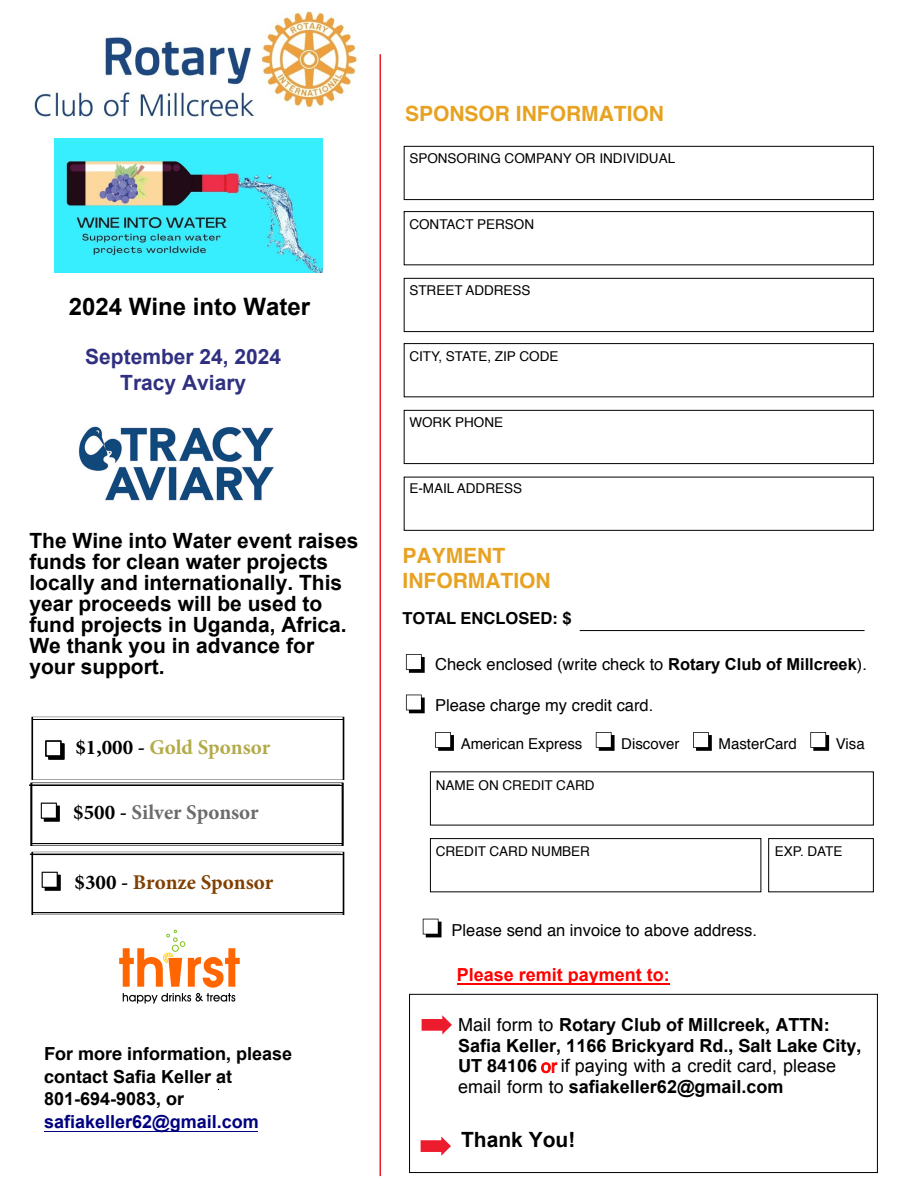
<style>
.page{position:relative;width:918px;height:1188px;background:#fff}
.page>*{position:absolute;margin:0;border:0;box-sizing:border-box;transform-origin:0 0}
.t1{font:700 24px "Arial";color:#000}
.t2{font:700 21px/21px "Arial";color:#000}
.t3{font:700 21px/25.2px "Helvetica";color:#e7a221}
.t4{font:700 21px/25.2px "Arial";color:#303081;text-align:center}
.t5{font:700 21px "Minion Pro";color:#b3ab4a}
.t6{font:700 21px "Minion Pro";color:#804000}
.t7{font:700 21px "Minion Pro";color:#6b6b6b}
.t8{font:700 18px/20.7px "Arial";color:#000}
.t9{font:700 18px "Helvetica";color:#000}
.t10{font:700 18px "Arial";color:#f00}
.t11{font:16.5px "Helvetica";color:#000}
.t12{font:700 16.5px "Helvetica";color:#000}
.t13{font:15px "Helvetica";color:#000}
.t14{font:13.5px "Helvetica";color:#000}
.s1{color:#000}
.s2{font-family:"Arial"}
.s3{font-family:"Helvetica"}
.s4{color:#000080}
.s5{font-family:"Arial";font-weight:700}
.s6{font-family:"Helvetica";font-weight:400}
.s7{font-family:"Helvetica";font-weight:400;color:#f00}
.s8{font-weight:400}
</style>
<div class="page">
<div style="left:409px;top:994px;width:469px;height:179px;border:1px solid #000"></div>
<hr style="left:32px;top:719px;width:311px;height:1px;background:#000">
<div style="left:404px;top:146px;width:470px;height:54px;border:1px solid #000"></div>
<div style="left:404px;top:211px;width:470px;height:54px;border:1px solid #000"></div>
<div style="left:404px;top:278px;width:470px;height:54px;border:1px solid #000"></div>
<div style="left:404px;top:343px;width:470px;height:54px;border:1px solid #000"></div>
<div style="left:404px;top:410px;width:470px;height:54px;border:1px solid #000"></div>
<div style="left:404px;top:477px;width:470px;height:54px;border:1px solid #000"></div>
<div style="left:430px;top:838px;width:331px;height:54px;border:1px solid #000"></div>
<div style="left:768px;top:838px;width:106px;height:54px;border:1px solid #000"></div>
<svg style="left:406px;top:654px;width:19px;height:19px"></svg>
<svg style="left:406px;top:695px;width:19px;height:18px"></svg>
<svg style="left:435px;top:732px;width:19px;height:19px"></svg>
<svg style="left:596px;top:732px;width:19px;height:19px"></svg>
<svg style="left:693px;top:732px;width:19px;height:19px"></svg>
<svg style="left:810px;top:732px;width:19px;height:19px"></svg>
<svg style="left:423px;top:919px;width:19px;height:18px"></svg>
<svg style="left:422px;top:1015px;width:30px;height:20px"></svg>
<hr style="left:580px;top:630px;width:285px;height:1px;background:#000">
<hr style="left:379px;top:54px;width:2px;height:1122px;background:#ed1c2c">
<hr style="left:457px;top:983px;width:212px;height:2px;background:#f00">
<hr style="left:29px;top:785px;width:311px;height:1px;background:#000">
<svg style="left:41px;top:803px;width:19px;height:19px"></svg>
<hr style="left:31px;top:785px;width:311px;height:1px;background:#000">
<hr style="left:31px;top:843px;width:311px;height:1px;background:#000">
<hr style="left:30px;top:854px;width:311px;height:1px;background:#000">
<svg style="left:42px;top:872px;width:19px;height:19px"></svg>
<hr style="left:32px;top:854px;width:311px;height:1px;background:#000">
<hr style="left:32px;top:912px;width:311px;height:1px;background:#000">
<svg style="left:421px;top:1136px;width:30px;height:20px"></svg>
<svg style="left:46px;top:741px;width:18px;height:18px"></svg>
<img style="left:54px;top:138px;width:269px;height:134px">
<img style="left:34px;top:12px;width:324px;height:105px">
<hr style="left:45px;top:1131px;width:213px;height:1px;background:#000080">
<img style="left:78px;top:426px;width:196px;height:75px">
<img style="left:119px;top:929px;width:121px;height:75px">
<h1 class="t1" style="left:69px;top:289px;width:243px">2024 Wine into Water</h1>
<p class="t4" style="left:85px;top:345px;width:198px">September 24, 2024<br>Tracy Aviary</p>
<p class="t2" style="left:29px;top:530px;width:331px">The Wine into Water event raises funds for clean water projects locally and internationally. This year proceeds will be used to fund projects in Uganda, Africa.<br>We thank you in advance for your support.</p>
<p class="t5" style="left:75px;top:734px;width:196px"><span class="s1">$1,000 -</span> Gold Sponsor</p>
<p class="t7" style="left:73px;top:800px;width:187px"><span class="s1">$500 -</span> Silver Sponsor</p>
<p class="t6" style="left:75px;top:869px;width:200px"><span class="s1">$300 -</span> Bronze Sponsor</p>
<p class="t9" style="left:44px;top:1039px;width:249px">For more information, <span class="s2">please</span></p>
<p class="t8" style="left:44px;top:1065px;width:216px;line-height:23px"><span class="s3">contact</span> Safia Keller <span class="s3">at<br></span>801-694-9083<span class="s3">, or </span><span class="s4">safiakeller62@gmail.com</span></p>
<p class="t3" style="left:405px;top:101px;width:261px">SPONSOR INFORMATION</p>
<p class="t14" style="left:409px;top:148px;width:267px">SPONSORING COMPANY OR INDIVIDUAL</p>
<p class="t14" style="left:409px;top:214px;width:126px">CONTACT PERSON</p>
<p class="t14" style="left:409px;top:280px;width:123px">STREET ADDRESS</p>
<p class="t14" style="left:409px;top:346px;width:151px">CITY, STATE, ZIP CODE</p>
<p class="t14" style="left:409px;top:412px;width:95px">WORK PHONE</p>
<p class="t14" style="left:409px;top:478px;width:114px">E-MAIL ADDRESS</p>
<p class="t3" style="left:403px;top:543px;width:150px">PAYMENT<br>INFORMATION</p>
<p class="t12" style="left:403px;top:605px;width:170px">TOTAL <span class="s2">E</span>NCLOS<span class="s2">E</span>D: $</p>
<p class="t11" style="left:435px;top:652px;width:433px">Check enclosed (write check to <span class="s5">Rotary Club of Millcreek</span>).</p>
<p class="t11" style="left:435px;top:692px;width:220px">Please charge my credit card.</p>
<p class="t13" style="left:461px;top:732px;width:123px">American Express</p>
<p class="t13" style="left:621px;top:732px;width:60px">Discover</p>
<p class="t13" style="left:719px;top:732px;width:80px">MasterCard</p>
<p class="t13" style="left:836px;top:732px;width:30px">Visa</p>
<p class="t14" style="left:436px;top:774px;width:160px">NAME ON CREDIT CARD</p>
<p class="t14" style="left:436px;top:840px;width:156px">CREDIT CARD NUMBER</p>
<p class="t14" style="left:775px;top:840px;width:69px">EXP. DATE</p>
<p class="t11" style="left:452px;top:917px;width:307px">Please send an invoice to above address.</p>
<p class="t10" style="left:457px;top:962px;width:215px">Please remit payment to:</p>
<p class="t8" style="left:458px;top:1014px;width:405px"><span class="s6">Mail form to</span> Rotary Club of Millcreek<span class="s3">, ATTN:<br></span>Safia Keller, 1166 Brickyard Rd.<span class="s3">, Salt Lake City, UT 841</span>06 <span class="s7">or</span> <span class="s8">if paying with a credit card, please e</span><span class="s6">mail form to</span> safiakeller62@gmail.com</p>
<p class="t2" style="left:461px;top:1129px;width:116px">Thank You!</p>
</div>
